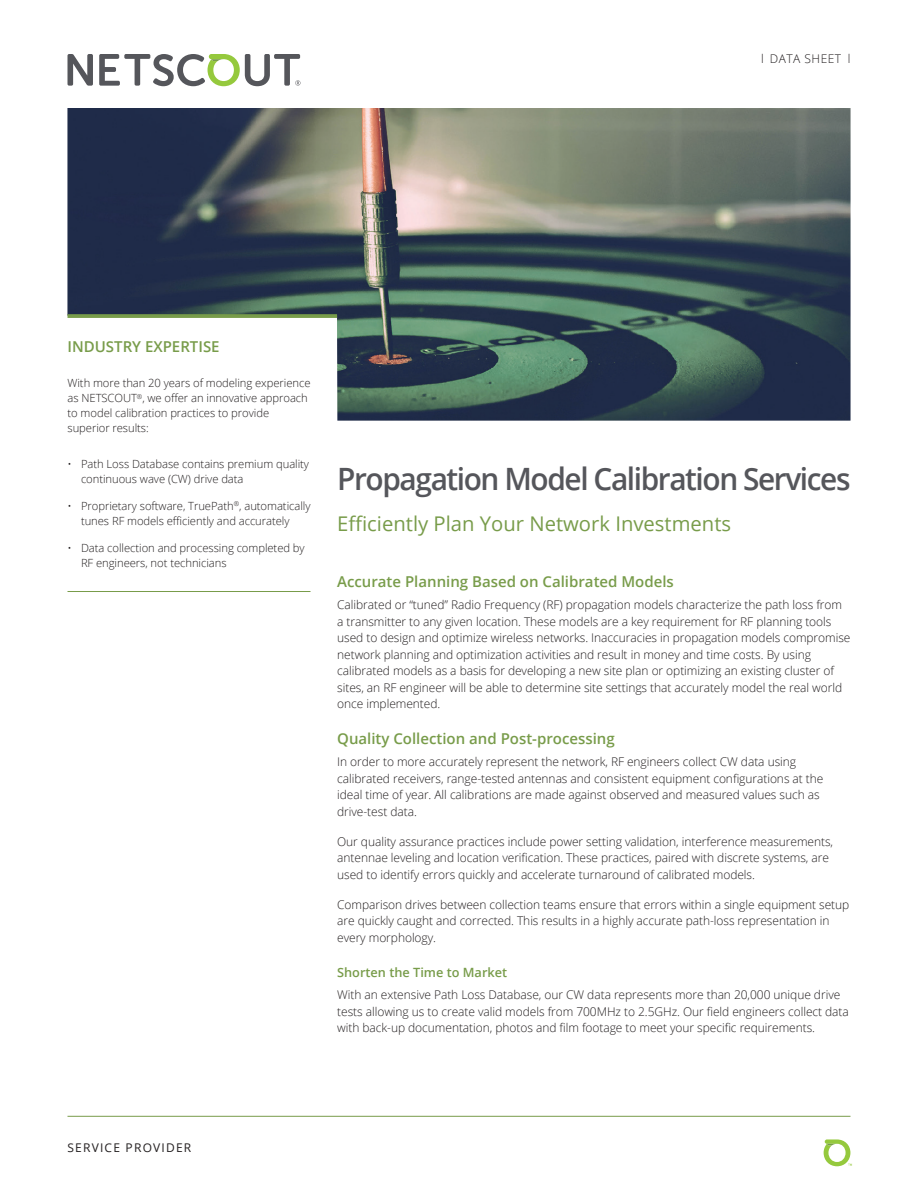
<style>
.page{position:relative;width:918px;height:1188px;background:#fff}
.page>*{position:absolute;margin:0;border:0;box-sizing:border-box;transform-origin:0 0}
.Document_Title{font:600 30.75px "Open Sans";letter-spacing:-.045em;color:#55565b}
.Subtitle{font:20.25px "Open Sans";color:#789c4a}
.Level_1_-_Heading{font:600 15px "Open Sans";color:#789c4a}
.Level_1_-_Section_He{font:600 15px "Open Sans";color:#789c4a}
.Level_2_-_Heading{font:600 12.75px "Open Sans";color:#789c4a}
.Body{font:300 12px/16.5px "Open Sans";letter-spacing:-.005em;color:#231f20}
.t1{font:12px "Open Sans";letter-spacing:.1em;color:#231f20}
.Body-2{font:300 12px "Open Sans";letter-spacing:.04em;color:#231f20}
.Column_-_Body{font:300 11.25px/15px "Open Sans";letter-spacing:-.005em;color:#231f20}
</style>
<div class="page">
<hr style="left:68px;top:1116px;width:782px;height:1px;background:#789c4a">
<svg style="left:68px;top:54px;width:25px;height:32px"></svg>
<svg style="left:99px;top:54px;width:201px;height:32px"></svg>
<svg style="left:824px;top:1139px;width:28px;height:27px"></svg>
<img style="left:68px;top:108px;width:782px;height:313px">
<svg style="left:68px;top:314px;width:269px;height:4px"></svg>
<hr style="left:68px;top:591px;width:242px;height:1px;background:#789c4a">
<p class="Body-2" style="left:761px;top:51px;width:91px">l DATA SHEET l</p>
<p class="Level_1_-_Section_He" style="left:68px;top:336px;width:154px">INDUSTRY EXPERTISE</p>
<p class="Column_-_Body" style="left:68px;top:375px;width:245px">With more than 20 years of modeling experience as NETSCOUT<sup>®</sup>, we offer an innovative approach to model calibration practices to provide superior results:</p>
<p class="Column_-_Body" style="left:81px;top:456px;width:230px;text-indent:-14px">• Path Loss Database contains premium quality continuous wave (CW) drive data</p>
<p class="Column_-_Body" style="left:81px;top:498px;width:231px;text-indent:-14px">• Proprietary software, TruePath<sup>®</sup>, automatically tunes RF models efficiently and accurately</p>
<p class="Column_-_Body" style="left:81px;top:540px;width:225px;text-indent:-14px">• Data collection and processing completed by<br>RF engineers, not technicians</p>
<p class="Document_Title" style="left:337px;top:458px;width:515px">Propagation Model Calibration Services</p>
<p class="Subtitle" style="left:337px;top:510px;width:395px">Efficiently Plan Your Network Investments</p>
<p class="Level_1_-_Heading" style="left:337px;top:572px;width:338px">Accurate Planning Based on Calibrated Models</p>
<p class="Body" style="left:337px;top:596px;width:515px">Calibrated or “tuned” Radio Frequency (RF) propagation models characterize the path loss from a transmitter to any given location. These models are a key requirement for RF planning tools used to design and optimize wireless networks. Inaccuracies in propagation models compromise network planning and optimization activities and result in money and time costs. By using calibrated models as a basis for developing a new site plan or optimizing an existing cluster of sites, an RF engineer will be able to determine site settings that accurately model the real world once implemented.</p>
<p class="Level_1_-_Heading" style="left:337px;top:729px;width:279px">Quality Collection and Post-processing</p>
<p class="Body" style="left:337px;top:753px;width:488px">In order to more accurately represent the network, RF engineers collect CW data using calibrated receivers, range-tested antennas and consistent equipment configurations at the ideal time of year. All calibrations are made against observed and measured values such as drive-test data.</p>
<p class="Body" style="left:337px;top:833px;width:497px">Our quality assurance practices include power setting validation, interference measurements, antennae leveling and location verification. These practices, paired with discrete systems, are used to identify errors quickly and accelerate turnaround of calibrated models.</p>
<p class="Body" style="left:337px;top:896px;width:514px">Comparison drives between collection teams ensure that errors within a single equipment setup are quickly caught and corrected. This results in a highly accurate path-loss representation in every morphology.</p>
<p class="Level_2_-_Heading" style="left:337px;top:964px;width:171px">Shorten the Time to Market</p>
<p class="Body" style="left:337px;top:986px;width:513px">With an extensive Path Loss Database, our CW data represents more than 20,000 unique drive tests allowing us to create valid models from 700MHz to 2.5GHz. Our field engineers collect data with back-up documentation, photos and film footage to meet your specific requirements.</p>
<p class="t1" style="left:68px;top:1139px;width:125px">SERVICE PROVIDER</p>
</div>
